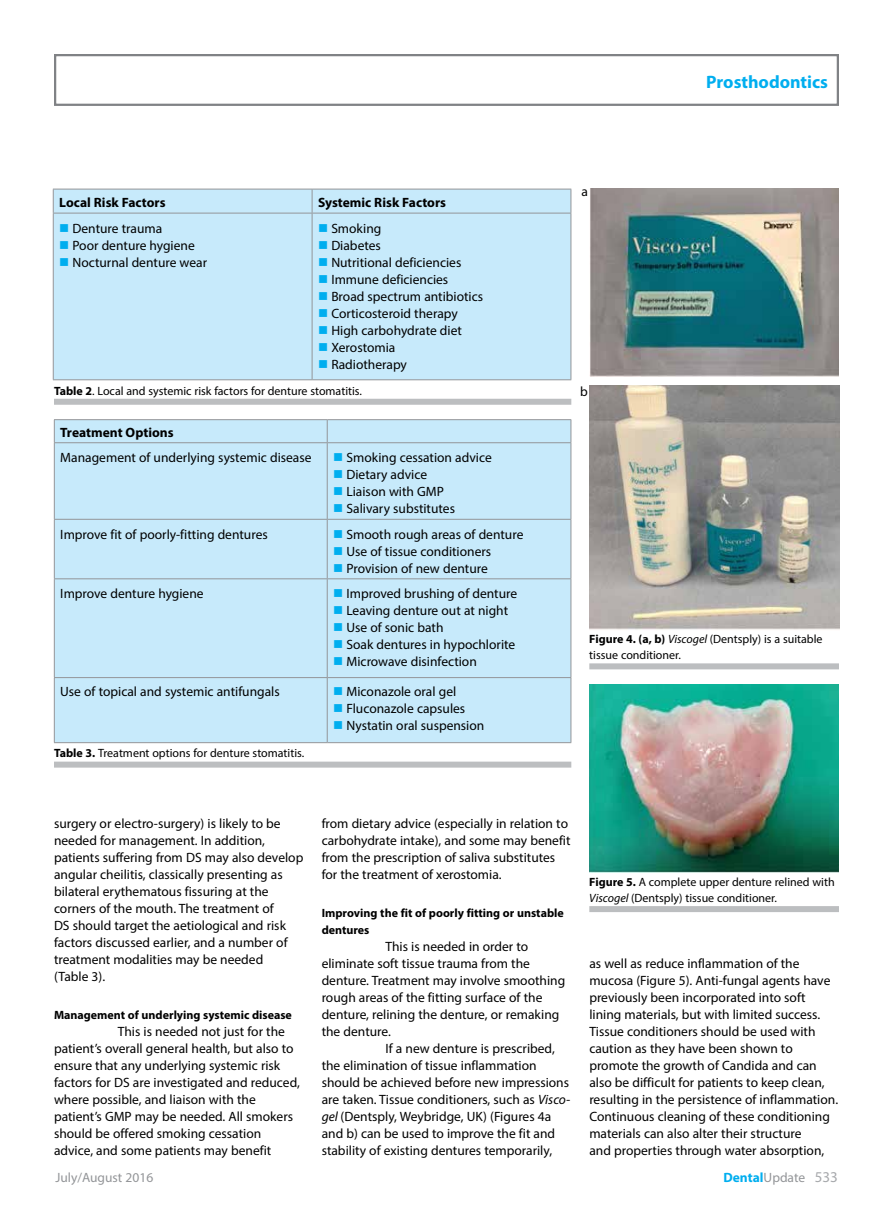
<style>
.page{position:relative;width:893px;height:1212px;background:#fff}
.page>*{position:absolute;margin:0;border:0;box-sizing:border-box;transform-origin:0 0}
.t1{font:700 18px "Myriad Pro";color:#00aeef}
.t2{font:13.5px/17px "Myriad Pro";color:#000}
.t3{font:700 13.5px "Myriad Pro";color:#000}
.t4{font:13.5px "Myriad Pro";color:#939598}
.t5{font:700 13.5px "Myriad Pro";color:#00aeef}
.t6{font:12px/15.8px "Myriad Pro";color:#000}
.t7{font:700 12px/17px "Myriad Pro";color:#000}
.s1{color:#00aeef}
.s2{font-weight:700}
.s3{font-style:italic}
.s4{font-weight:400;color:#939598}
.s5{font-weight:400;font-size:15px;color:#a7a9ac}
</style>
<div class="page">
<div style="left:54px;top:54px;width:785px;height:52px;border:2px solid #808285"></div>
<div style="left:589px;top:663px;width:250px;height:6px;background:#bcbec0"></div>
<div style="left:589px;top:906px;width:250px;height:6px;background:#bcbec0"></div>
<div style="left:54px;top:399px;width:517px;height:6px;background:#bcbec0"></div>
<div style="left:54px;top:190px;width:517px;height:189px;background:#c7eafb"></div>
<hr style="left:53px;top:189px;width:259px;height:1px;background:#939598">
<svg style="left:53px;top:189px;width:1px;height:24px"></svg>
<hr style="left:312px;top:189px;width:259px;height:1px;background:#939598">
<svg style="left:312px;top:189px;width:1px;height:24px"></svg>
<svg style="left:571px;top:189px;width:1px;height:24px"></svg>
<hr style="left:53px;top:213px;width:259px;height:1px;background:#939598">
<hr style="left:53px;top:213px;width:1px;height:166px;background:#939598">
<hr style="left:312px;top:213px;width:259px;height:1px;background:#939598">
<hr style="left:312px;top:213px;width:1px;height:166px;background:#939598">
<hr style="left:571px;top:213px;width:1px;height:166px;background:#939598">
<hr style="left:53px;top:379px;width:259px;height:1px;background:#939598">
<hr style="left:312px;top:379px;width:259px;height:1px;background:#939598">
<div style="left:54px;top:762px;width:517px;height:6px;background:#bcbec0"></div>
<div style="left:55px;top:420px;width:516px;height:322px;background:#c7eafb"></div>
<hr style="left:54px;top:419px;width:273px;height:1px;background:#939598">
<svg style="left:54px;top:420px;width:1px;height:22px"></svg>
<hr style="left:327px;top:419px;width:244px;height:1px;background:#939598">
<svg style="left:327px;top:420px;width:1px;height:22px"></svg>
<svg style="left:571px;top:420px;width:1px;height:22px"></svg>
<hr style="left:54px;top:442px;width:273px;height:1px;background:#939598">
<hr style="left:54px;top:443px;width:1px;height:76px;background:#939598">
<hr style="left:327px;top:442px;width:244px;height:1px;background:#939598">
<hr style="left:327px;top:443px;width:1px;height:76px;background:#939598">
<hr style="left:571px;top:443px;width:1px;height:76px;background:#939598">
<hr style="left:54px;top:519px;width:273px;height:1px;background:#939598">
<hr style="left:54px;top:520px;width:1px;height:58px;background:#939598">
<hr style="left:327px;top:519px;width:244px;height:1px;background:#939598">
<hr style="left:327px;top:520px;width:1px;height:58px;background:#939598">
<hr style="left:571px;top:520px;width:1px;height:58px;background:#939598">
<hr style="left:54px;top:578px;width:273px;height:1px;background:#939598">
<hr style="left:54px;top:579px;width:1px;height:98px;background:#939598">
<hr style="left:327px;top:578px;width:244px;height:1px;background:#939598">
<hr style="left:327px;top:579px;width:1px;height:98px;background:#939598">
<hr style="left:571px;top:579px;width:1px;height:98px;background:#939598">
<hr style="left:54px;top:677px;width:273px;height:1px;background:#939598">
<hr style="left:54px;top:678px;width:1px;height:64px;background:#939598">
<hr style="left:327px;top:677px;width:244px;height:1px;background:#939598">
<hr style="left:327px;top:678px;width:1px;height:64px;background:#939598">
<hr style="left:571px;top:678px;width:1px;height:64px;background:#939598">
<hr style="left:54px;top:742px;width:273px;height:1px;background:#939598">
<hr style="left:327px;top:742px;width:244px;height:1px;background:#939598">
<img style="left:589px;top:189px;width:250px;height:187px">
<img style="left:589px;top:385px;width:250px;height:245px">
<img style="left:589px;top:684px;width:250px;height:189px">
<h1 class="t1" style="left:706px;top:70px;width:123px">Prosthodontics</h1>
<p class="t3" style="left:59px;top:194px;width:108px">Local Risk Factors</p>
<p class="t3" style="left:318px;top:194px;width:129px">Systemic Risk Factors</p>
<p class="t2" style="left:59px;top:219px;width:105px"><span class="s1">■</span> Denture trauma</p>
<p class="t2" style="left:59px;top:236px;width:137px"><span class="s1">■</span> Poor denture hygiene</p>
<p class="t2" style="left:59px;top:253px;width:149px"><span class="s1">■</span> Nocturnal denture wear</p>
<p class="t2" style="left:318px;top:219px;width:65px"><span class="s1">■</span> Smoking</p>
<p class="t2" style="left:318px;top:236px;width:64px"><span class="s1">■</span> Diabetes</p>
<p class="t2" style="left:318px;top:253px;width:145px"><span class="s1">■</span> Nutritional deficiencies</p>
<p class="t2" style="left:318px;top:270px;width:132px"><span class="s1">■</span> Immune deficiencies</p>
<p class="t2" style="left:318px;top:287px;width:167px"><span class="s1">■</span> Broad spectrum antibiotics</p>
<p class="t2" style="left:318px;top:304px;width:141px"><span class="s1">■</span> Corticosteroid therapy</p>
<p class="t2" style="left:318px;top:321px;width:145px"><span class="s1">■</span> High carbohydrate diet</p>
<p class="t2" style="left:318px;top:338px;width:79px"><span class="s1">■</span> Xerostomia</p>
<p class="t2" style="left:318px;top:355px;width:90px"><span class="s1">■</span> Radiotherapy</p>
<p class="t6" style="left:54px;top:382px;width:310px"><span class="s2">Table 2</span>. Local and systemic risk factors for denture stomatitis.</p>
<p class="t3" style="left:60px;top:423px;width:115px">Treatment Options</p>
<p class="t2" style="left:60px;top:449px;width:253px">Management of underlying systemic disease</p>
<p class="t2" style="left:333px;top:449px;width:160px"><span class="s1">■</span> Smoking cessation advice</p>
<p class="t2" style="left:333px;top:466px;width:95px"><span class="s1">■</span> Dietary advice</p>
<p class="t2" style="left:333px;top:483px;width:112px"><span class="s1">■</span> Liaison with GMP</p>
<p class="t2" style="left:333px;top:500px;width:123px"><span class="s1">■</span> Salivary substitutes</p>
<p class="t2" style="left:60px;top:526px;width:209px">Improve fit of poorly-fitting dentures</p>
<p class="t2" style="left:333px;top:526px;width:192px"><span class="s1">■</span> Smooth rough areas of denture</p>
<p class="t2" style="left:333px;top:543px;width:160px"><span class="s1">■</span> Use of tissue conditioners</p>
<p class="t2" style="left:333px;top:560px;width:156px"><span class="s1">■</span> Provision of new denture</p>
<p class="t2" style="left:60px;top:585px;width:145px">Improve denture hygiene</p>
<p class="t2" style="left:333px;top:585px;width:185px"><span class="s1">■</span> Improved brushing of denture</p>
<p class="t2" style="left:333px;top:602px;width:176px"><span class="s1">■</span> Leaving denture out at night</p>
<p class="t2" style="left:333px;top:619px;width:112px"><span class="s1">■</span> Use of sonic bath</p>
<p class="t2" style="left:333px;top:636px;width:184px"><span class="s1">■</span> Soak dentures in hypochlorite</p>
<p class="t2" style="left:333px;top:653px;width:145px"><span class="s1">■</span> Microwave disinfection</p>
<p class="t2" style="left:60px;top:683px;width:221px">Use of topical and systemic antifungals</p>
<p class="t2" style="left:333px;top:683px;width:125px"><span class="s1">■</span> Miconazole oral gel</p>
<p class="t2" style="left:333px;top:700px;width:134px"><span class="s1">■</span> Fluconazole capsules</p>
<p class="t2" style="left:333px;top:717px;width:153px"><span class="s1">■</span> Nystatin oral suspension</p>
<p class="t6" style="left:54px;top:745px;width:252px"><span class="s2">Table 3.</span> Treatment options for denture stomatitis.</p>
<p class="t2" style="left:581px;top:182px;width:8px">a</p>
<p class="t2" style="left:580px;top:382px;width:9px">b</p>
<p class="t6" style="left:589px;top:631px;width:235px"><span class="s2">Figure 4. (a, b)</span> <span class="s3">Viscogel</span> (Dentsply) is a suitable tissue conditioner.</p>
<p class="t2" style="left:54px;top:815px;width:251px">surgery or electro-surgery) is likely to be needed for management. In addition, patients suffering from DS may also develop angular cheilitis, classically presenting as bilateral erythematous fissuring at the corners of the mouth. The treatment of<br>DS should target the aetiological and risk factors discussed earlier, and a number of treatment modalities may be needed<br>(Table 3).</p>
<p class="t7" style="left:54px;top:1006px;width:239px">Management of underlying systemic disease</p>
<p class="t2" style="left:54px;top:1023px;width:247px;text-indent:64px">This is needed not just for the patient’s overall general health, but also to ensure that any underlying systemic risk factors for DS are investigated and reduced, where possible, and liaison with the patient’s GMP may be needed. All smokers should be offered smoking cessation advice, and some patients may benefit</p>
<p class="t2" style="left:322px;top:815px;width:250px">from dietary advice (especially in relation to carbohydrate intake), and some may benefit from the prescription of saliva substitutes for the treatment of xerostomia.</p>
<p class="t7" style="left:322px;top:904px;width:244px">Improving the fit of poorly fitting or unstable dentures</p>
<p class="t2" style="left:385px;top:938px;width:144px">This is needed in order to</p>
<p class="t2" style="left:322px;top:955px;width:210px">eliminate soft tissue trauma from the</p>
<p class="t2" style="left:322px;top:972px;width:245px">denture. Treatment may involve smoothing</p>
<p class="t2" style="left:322px;top:989px;width:222px">rough areas of the fitting surface of the</p>
<p class="t2" style="left:322px;top:1006px;width:239px">denture, relining the denture, or remaking</p>
<p class="t2" style="left:322px;top:1023px;width:71px">the denture.</p>
<p class="t2" style="left:385px;top:1040px;width:171px">If a new denture is prescribed,</p>
<p class="t2" style="left:322px;top:1057px;width:216px">the elimination of tissue inflammation</p>
<p class="t2" style="left:322px;top:1074px;width:249px">should be achieved before new impressions</p>
<p class="t2" style="left:322px;top:1091px;width:250px">are taken. Tissue conditioners, such as <span class="s3">Visco-</span></p>
<p class="t2" style="left:322px;top:1108px;width:231px"><span class="s3">gel</span> (Dentsply, Weybridge, UK) (Figures 4a</p>
<p class="t2" style="left:322px;top:1125px;width:235px">and b) can be used to improve the fit and</p>
<p class="t2" style="left:322px;top:1142px;width:232px">stability of existing dentures temporarily,</p>
<p class="t6" style="left:589px;top:874px;width:247px"><span class="s2">Figure 5.</span> A complete upper denture relined with<br><span class="s3">Viscogel</span> (Dentsply) tissue conditioner.</p>
<p class="t2" style="left:589px;top:955px;width:250px">as well as reduce inflammation of the mucosa (Figure 5). Anti-fungal agents have previously been incorporated into soft lining materials, but with limited success.<br>Tissue conditioners should be used with caution as they have been shown to promote the growth of Candida and can also be difficult for patients to keep clean, resulting in the persistence of inflammation.<br>Continuous cleaning of these conditioning materials can also alter their structure<br>and properties through water absorption,</p>
<p class="t4" style="left:56px;top:1168px;width:99px">July/August 2016</p>
<p class="t5" style="left:723px;top:1168px;width:116px">Dental<span class="s4">Update</span> <span class="s5">533</span></p>
</div>
